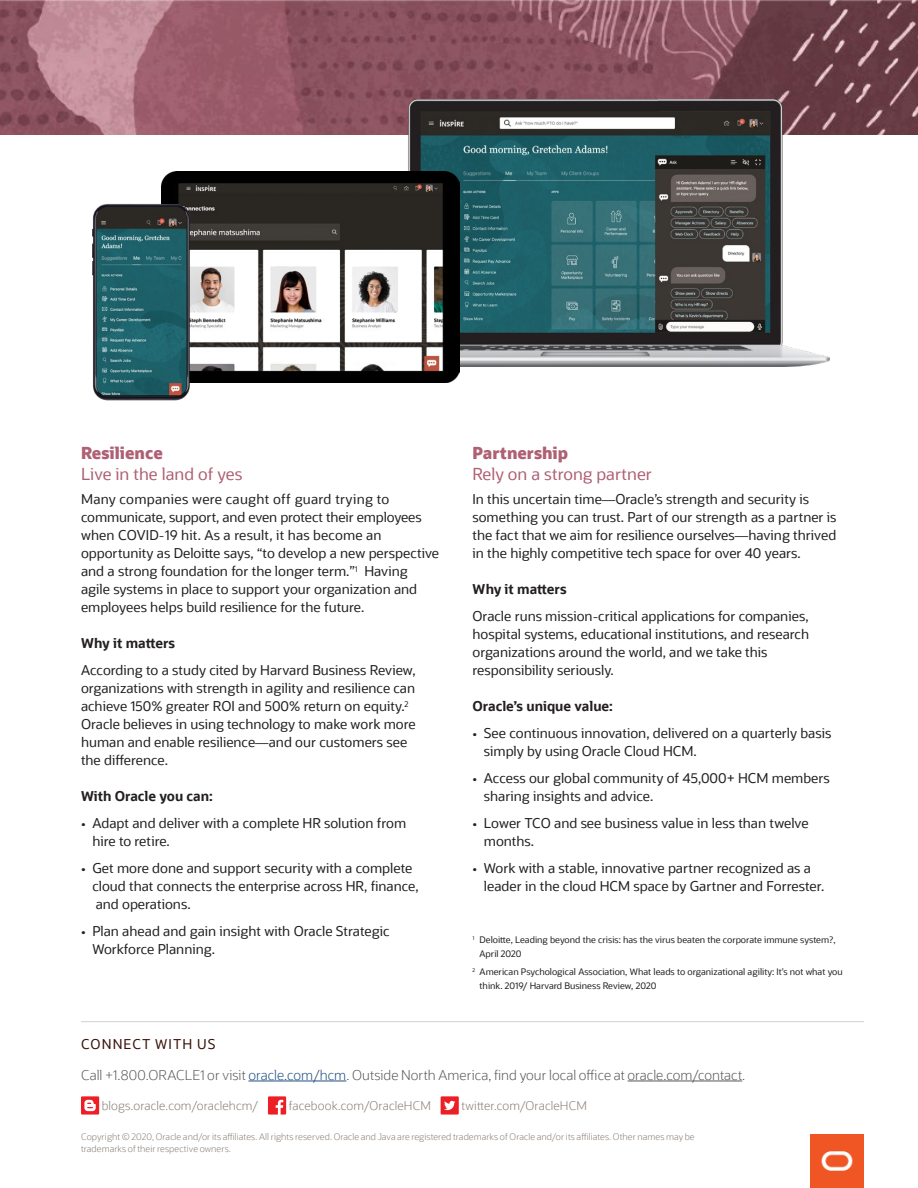
<style>
.page{position:relative;width:918px;height:1188px;background:#fff}
.page>*{position:absolute;margin:0;border:0;box-sizing:border-box;transform-origin:0 0}
.DS_Heading{font:16.5px/21px "Oracle Sans";color:#ae6074}
.DS_Body_copy_Two_col{font:13.5px/18px "Oracle Sans";color:#231f20}
.Contact_Body_Copy{font:300 13.5px "Oracle Sans";letter-spacing:.005em;color:#57585a}
.DS_Subhead{font:700 13.5px "Oracle Sans";color:#231f20}
.Heading_1{font:13.5px "Oracle Sans";letter-spacing:.08em;color:#391208}
.t1{font:300 12px "Oracle Sans";letter-spacing:.005em;color:#887d73}
.DS_Footnotes{font:9px/14.2px "Oracle Sans";color:#231f20}
.Legal_Text{font:300 9px/12px "Oracle Sans";letter-spacing:.005em;color:#887d73}
.s1{font-weight:800}
.s2{color:#1f4f82}
</style>
<div class="page">
<img style="left:810px;top:1134px;width:54px;height:54px">
<img style="left:0;top:0;width:918px;height:135px">
<img style="left:359px;top:100px;width:475px;height:267px">
<img style="left:161px;top:171px;width:299px;height:211px">
<img style="left:93px;top:203px;width:97px;height:197px">
<hr style="left:248px;top:1080px;width:98px;height:1px;background:#1f4f82">
<hr style="left:628px;top:1080px;width:114px;height:1px;background:#57585a">
<svg style="left:81px;top:1096px;width:18px;height:19px"></svg>
<svg style="left:268px;top:1096px;width:18px;height:19px"></svg>
<svg style="left:441px;top:1096px;width:18px;height:19px"></svg>
<hr style="left:81px;top:1021px;width:783px;height:1px;background:#d5cfca">
<p class="DS_Heading" style="left:81px;top:443px;width:163px"><span class="s1">Resilience<br></span>Live in the land of yes</p>
<p class="DS_Body_copy_Two_col" style="left:81px;top:490px;width:360px">Many companies were caught off guard trying to communicate, support, and even protect their employees when COVID-19 hit. As a result, it has become an opportunity as Deloitte says, “to develop a new perspective and a strong foundation for the longer term.”<sup>1</sup> Having agile systems in place to support your organization and employees helps build resilience for the future.</p>
<p class="DS_Subhead" style="left:81px;top:635px;width:96px">Why it matters</p>
<p class="DS_Body_copy_Two_col" style="left:81px;top:661px;width:336px">According to a study cited by Harvard Business Review, organizations with strength in agility and resilience can achieve 150% greater ROI and 500% return on equity.<sup>2<br></sup>Oracle believes in using technology to make work more human and enable resilience—and our customers see the difference.</p>
<p class="DS_Subhead" style="left:81px;top:788px;width:133px">With Oracle you can:</p>
<p class="DS_Body_copy_Two_col" style="left:92px;top:814px;width:315px;text-indent:-11px">• Adapt and deliver with a complete HR solution from hire to retire.</p>
<p class="DS_Body_copy_Two_col" style="left:92px;top:859px;width:328px;text-indent:-11px">• Get more done and support security with a complete cloud that connects the enterprise across HR, finance, and operations.</p>
<p class="DS_Body_copy_Two_col" style="left:92px;top:922px;width:299px;text-indent:-11px">• Plan ahead and gain insight with Oracle Strategic<br>Workforce Planning.</p>
<p class="DS_Heading" style="left:472px;top:443px;width:181px"><span class="s1">Partnership<br></span>Rely on a strong partner</p>
<p class="DS_Body_copy_Two_col" style="left:472px;top:490px;width:366px">In this uncertain time—Oracle’s strength and security is something you can trust. Part of our strength as a partner is the fact that we aim for resilience ourselves—having thrived in the highly competitive tech space for over 40 years.</p>
<p class="DS_Subhead" style="left:472px;top:581px;width:96px">Why it matters</p>
<p class="DS_Body_copy_Two_col" style="left:472px;top:607px;width:338px">Oracle runs mission-critical applications for companies, hospital systems, educational institutions, and research organizations around the world, and we take this responsibility seriously.</p>
<p class="DS_Subhead" style="left:472px;top:698px;width:142px">Oracle’s unique value:</p>
<p class="DS_Body_copy_Two_col" style="left:484px;top:724px;width:349px;text-indent:-11px">• See continuous innovation, delivered on a quarterly basis simply by using Oracle Cloud HCM.</p>
<p class="DS_Body_copy_Two_col" style="left:484px;top:769px;width:347px;text-indent:-11px">• Access our global community of 45,000+ HCM members sharing insights and advice.</p>
<p class="DS_Body_copy_Two_col" style="left:484px;top:814px;width:326px;text-indent:-11px">• Lower TCO and see business value in less than twelve months.</p>
<p class="DS_Body_copy_Two_col" style="left:484px;top:859px;width:342px;text-indent:-11px">• Work with a stable, innovative partner recognized as a leader in the cloud HCM space by Gartner and Forrester.</p>
<p class="DS_Footnotes" style="left:480px;top:933px;width:357px;text-indent:-7px"><sup>1</sup> Deloitte, Leading beyond the crisis: has the virus beaten the corporate immune system?,<br>April 2020</p>
<p class="DS_Footnotes" style="left:480px;top:964px;width:365px;text-indent:-7px"><sup>2</sup> American Psychological Association, What leads to organizational agility: It’s not what you think. 2019/ Harvard Business Review, 2020</p>
<p class="Heading_1" style="left:81px;top:1035px;width:136px">CONNECT WITH US</p>
<p class="Contact_Body_Copy" style="left:81px;top:1067px;width:666px">Call +1.800.ORACLE1 or visit <span class="s2">oracle.com/hcm</span>. Outside North America, find your local office at oracle.com/contact.</p>
<p class="t1" style="left:102px;top:1099px;width:158px">blogs.oracle.com/oraclehcm/</p>
<p class="t1" style="left:289px;top:1099px;width:144px">facebook.com/OracleHCM</p>
<p class="t1" style="left:461px;top:1099px;width:127px">twitter.com/OracleHCM</p>
<p class="Legal_Text" style="left:81px;top:1131px;width:615px">Copyright © 2020, Oracle and/or its affiliates. All rights reserved. Oracle and Java are registered trademarks of Oracle and/or its affiliates. Other names may be trademarks of their respective owners.</p>
</div>
